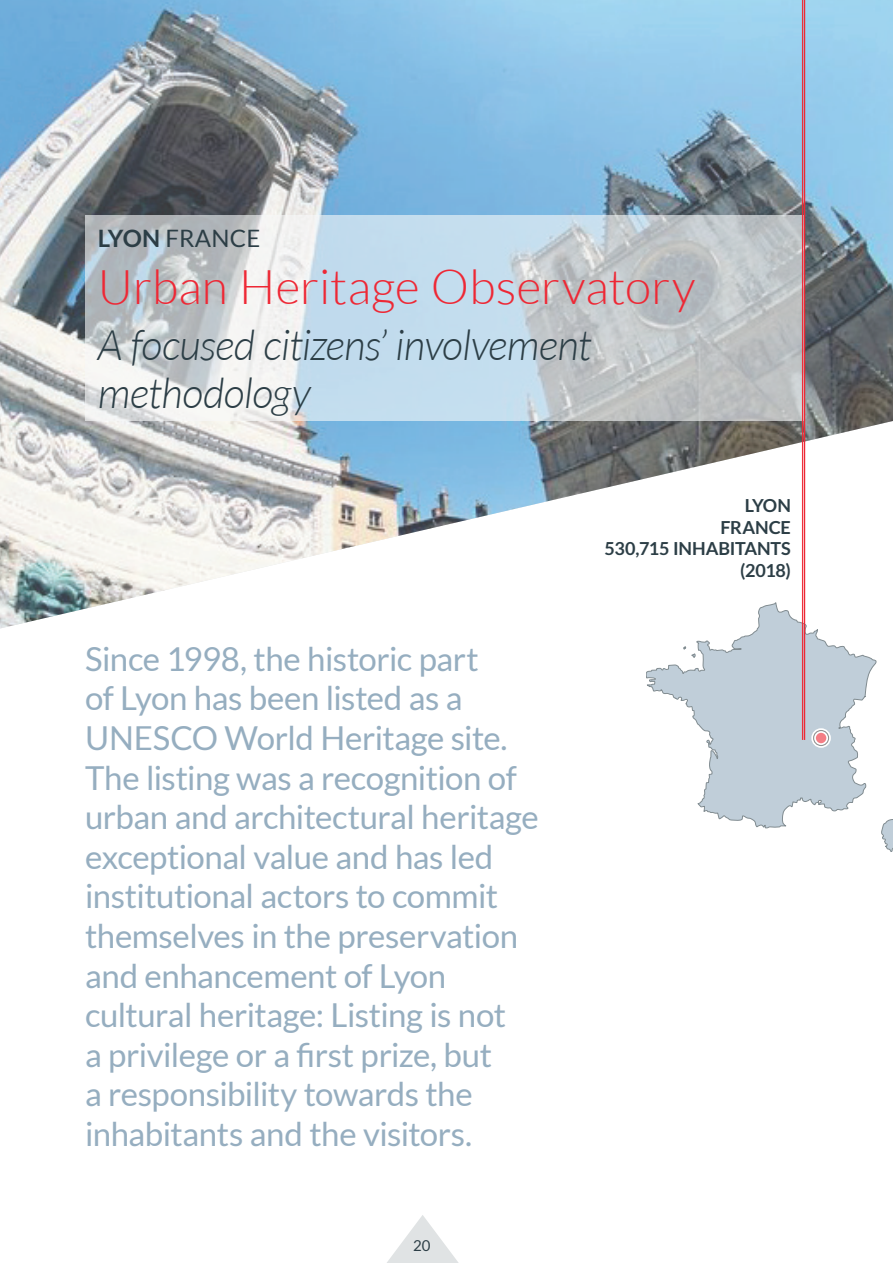
<style>
.page{position:relative;width:893px;height:1263px;background:#fff}
.page>*{position:absolute;margin:0;border:0;box-sizing:border-box;transform-origin:0 0}
.t1{font:300 48px "Lato";color:#ee2835}
.t2{font:italic 300 42px/48px "Lato";letter-spacing:-.02em;color:#2c3e46}
.t3{font:33px/39.6px "Lato";letter-spacing:-.015em;color:#96aec0}
.t4{font:24px "Lato";letter-spacing:.01em;color:#2c3e46}
.t5{font:700 18px/21.6px "Lato";letter-spacing:-.01em;color:#2c3e46;text-align:right}
.t6{font:15px "Lato";color:#2c3e46}
.s1{font-weight:700}
</style>
<div class="page">
<svg style="left:387px;top:1215px;width:72px;height:48px"></svg>
<img style="left:0;top:0;width:893px;height:629px">
<svg style="left:646px;top:603px;width:230px;height:225px"></svg>
<svg style="left:692px;top:653px;width:3px;height:4px"></svg>
<svg style="left:881px;top:819px;width:12px;height:33px"></svg>
<svg style="left:814px;top:730px;width:15px;height:15px"></svg>
<div style="left:811px;top:728px;width:20px;height:20px;border:4px solid #fff;border-radius:50%"></div>
<div style="left:813px;top:730px;width:16px;height:16px;border:1px solid #4d4d4d;border-radius:50%"></div>
<svg style="left:85px;top:215px;width:719px;height:206px;background:#c7d2d8"></svg>
<hr style="left:802px;top:0;width:1px;height:740px;background:#ee2835">
<hr style="left:804px;top:0;width:1px;height:740px;background:#ee2835">
<p class="t4" style="left:98px;top:225px;width:164px"><span class="s1">LYON</span> FRANCE</p>
<h1 class="t1" style="left:98px;top:261px;width:599px">Urban Heritage Observatory</h1>
<p class="t2" style="left:98px;top:323px;width:495px">A focused citizens’ involvement methodology</p>
<p class="t3" style="left:85px;top:639px;width:455px">Since 1998, the historic part<br>of Lyon has been listed as a<br>UNESCO World Heritage site.<br>The listing was a recognition of urban and architectural heritage exceptional value and has led institutional actors to commit themselves in the preservation and enhancement of Lyon cultural heritage: Listing is not<br>a privilege or a first prize, but<br>a responsibility towards the inhabitants and the visitors.</p>
<p class="t6" style="left:413px;top:1237px;width:19px">20</p>
<p class="t5" style="left:604px;top:494px;width:188px">LYON<br>FRANCE<br>530,715 INHABITANTS (2018)</p>
</div>
